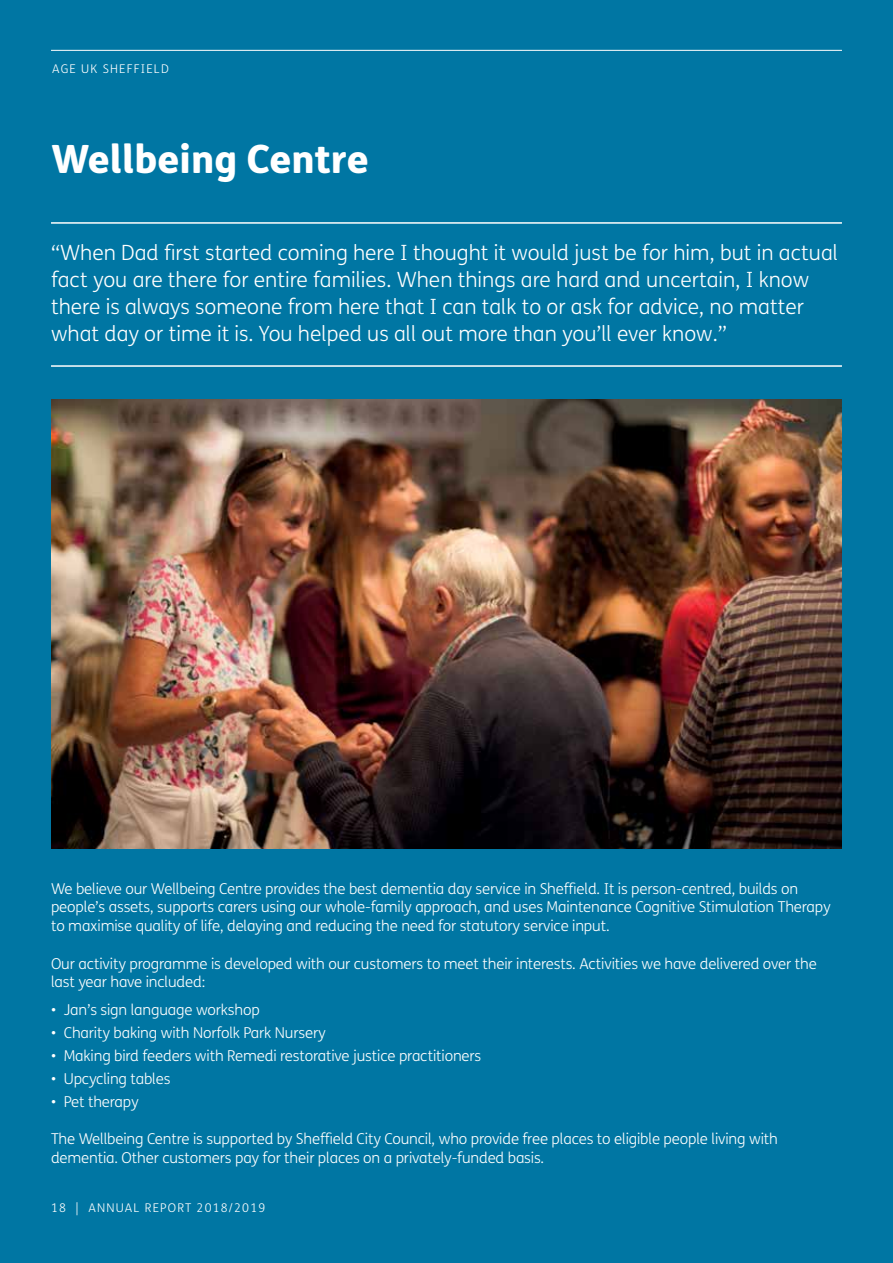
<style>
.page{position:relative;width:893px;height:1263px;background:#0076a3}
.page>*{position:absolute;margin:0;border:0;box-sizing:border-box;transform-origin:0 0}
.t1{font:800 39px "FS Me";color:#fff}
.t2{font:300 21px/27px "FS Me";color:#fff}
.t3{font:300 15px/18.8px "FS Me";letter-spacing:-.01em;color:#fff}
.t4{font:300 12px "FS Me";letter-spacing:.1em;color:#fff}
</style>
<div class="page">
<img style="left:51px;top:399px;width:791px;height:449px">
<hr style="left:51px;top:50px;width:791px;height:1px;background:#fff">
<hr style="left:51px;top:222px;width:791px;height:2px;background:#fff">
<hr style="left:51px;top:365px;width:791px;height:2px;background:#fff">
<p class="t4" style="left:52px;top:61px;width:118px">AGE UK SHEFFIELD</p>
<h1 class="t1" style="left:51px;top:128px;width:319px">Wellbeing Centre</h1>
<p class="t2" style="left:51px;top:239px;width:788px">“When Dad first started coming here I thought it would just be for him, but in actual fact you are there for entire families. When things are hard and uncertain, I know there is always someone from here that I can talk to or ask for advice, no matter what day or time it is. You helped us all out more than you’ll ever know.”</p>
<p class="t3" style="left:51px;top:878px;width:781px">We believe our Wellbeing Centre provides the best dementia day service in Sheffield. It is person-centred, builds on people’s assets, supports carers using our whole-family approach, and uses Maintenance Cognitive Stimulation Therapy to maximise quality of life, delaying and reducing the need for statutory service input.</p>
<p class="t3" style="left:51px;top:953px;width:767px">Our activity programme is developed with our customers to meet their interests. Activities we have delivered over the last year have included:</p>
<p class="t3" style="left:51px;top:999px;width:210px">• Jan’s sign language workshop</p>
<p class="t3" style="left:51px;top:1022px;width:276px">• Charity baking with Norfolk Park Nursery</p>
<p class="t3" style="left:51px;top:1045px;width:432px">• Making bird feeders with Remedi restorative justice practitioners</p>
<p class="t3" style="left:51px;top:1068px;width:121px">• Upcycling tables</p>
<p class="t3" style="left:51px;top:1091px;width:89px">• Pet therapy</p>
<p class="t3" style="left:51px;top:1129px;width:728px">The Wellbeing Centre is supported by Sheffield City Council, who provide free places to eligible people living with dementia. Other customers pay for their places on a privately-funded basis.</p>
<p class="t4" style="left:51px;top:1200px;width:216px">18 | ANNUAL REPORT 2018/2019</p>
</div>
